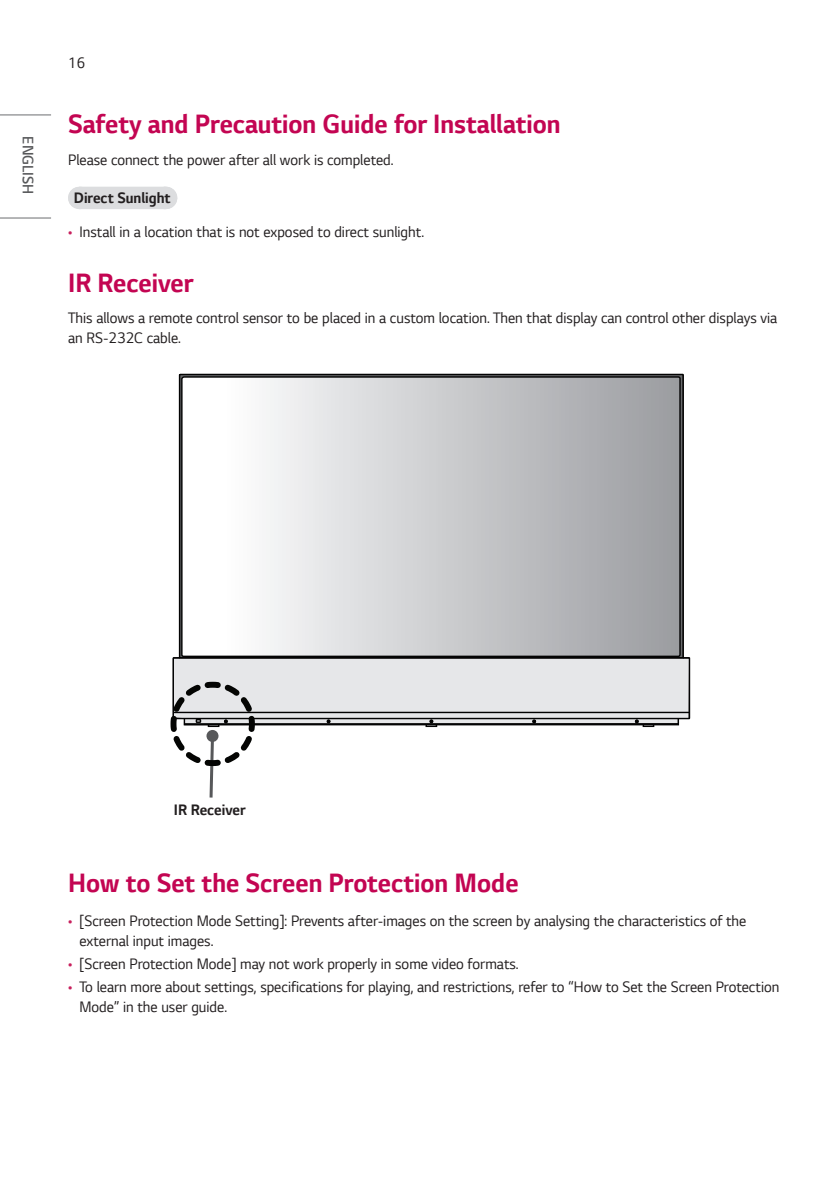
<style>
.page{position:relative;width:840px;height:1191px;background:#fff}
.page>*{position:absolute;margin:0;border:0;box-sizing:border-box;transform-origin:0 0}
.Title2{font:700 28px "LG Smart";color:#c30552;scale:.95 1}
.Body{font:16px/20px "LG Smart";color:#231f20;scale:.95 1}
.Gray_Title{font:700 16px "LG Smart";color:#231f20;scale:.95 1}
.t1{font:300 16px "LG Smart";color:#57585a;scale:.95 1}
.s1{color:#c8205d}
</style>
<div class="page">
<hr style="left:0;top:217px;width:51px;height:1px;background:#6c6d70">
<hr style="left:0;top:114px;width:51px;height:1px;background:#6c6d70">
<div style="left:79px;top:187px;width:86px;height:22px;background:#dcdddf"></div>
<svg style="left:165px;top:187px;width:1px;height:22px"></svg>
<svg style="left:180px;top:375px;width:501px;height:281px"></svg>
<svg style="left:170px;top:656px;width:520px;height:142px"></svg>
<p class="t1" style="left:39px;top:136px;width:62px;rotate:90deg">ENGLISH</p>
<p class="Body" style="left:68px;top:52px;width:20px">16</p>
<p class="Title2" style="left:68px;top:105px;width:519px">Safety and Precaution Guide for Installation</p>
<p class="Body" style="left:68px;top:149px;width:344px">Please connect the power after all work is completed.</p>
<p class="Gray_Title" style="left:74px;top:187px;width:103px">Direct Sunlight</p>
<p class="Body" style="left:68px;top:221px;width:376px"><span class="s1">•</span> Install in a location that is not exposed to direct sunlight.</p>
<p class="Title2" style="left:68px;top:264px;width:134px">IR Receiver</p>
<p class="Body" style="left:68px;top:307px;width:747px">This allows a remote control sensor to be placed in a custom location. Then that display can control other displays via an RS-232C cable.</p>
<p class="Gray_Title" style="left:174px;top:799px;width:77px">IR Receiver</p>
<p class="Title2" style="left:68px;top:864px;width:475px">How to Set the Screen Protection Mode</p>
<p class="Body" style="left:79px;top:910px;width:703px;text-indent:-11px"><span class="s1">•</span> [Screen Protection Mode Setting]: Prevents after-images on the screen by analysing the characteristics of the external input images.</p>
<p class="Body" style="left:68px;top:953px;width:475px"><span class="s1">•</span> [Screen Protection Mode] may not work properly in some video formats.</p>
<p class="Body" style="left:79px;top:976px;width:738px;text-indent:-11px"><span class="s1">•</span> To learn more about settings, specifications for playing, and restrictions, refer to “How to Set the Screen Protection<br>Mode” in the user guide.</p>
</div>
